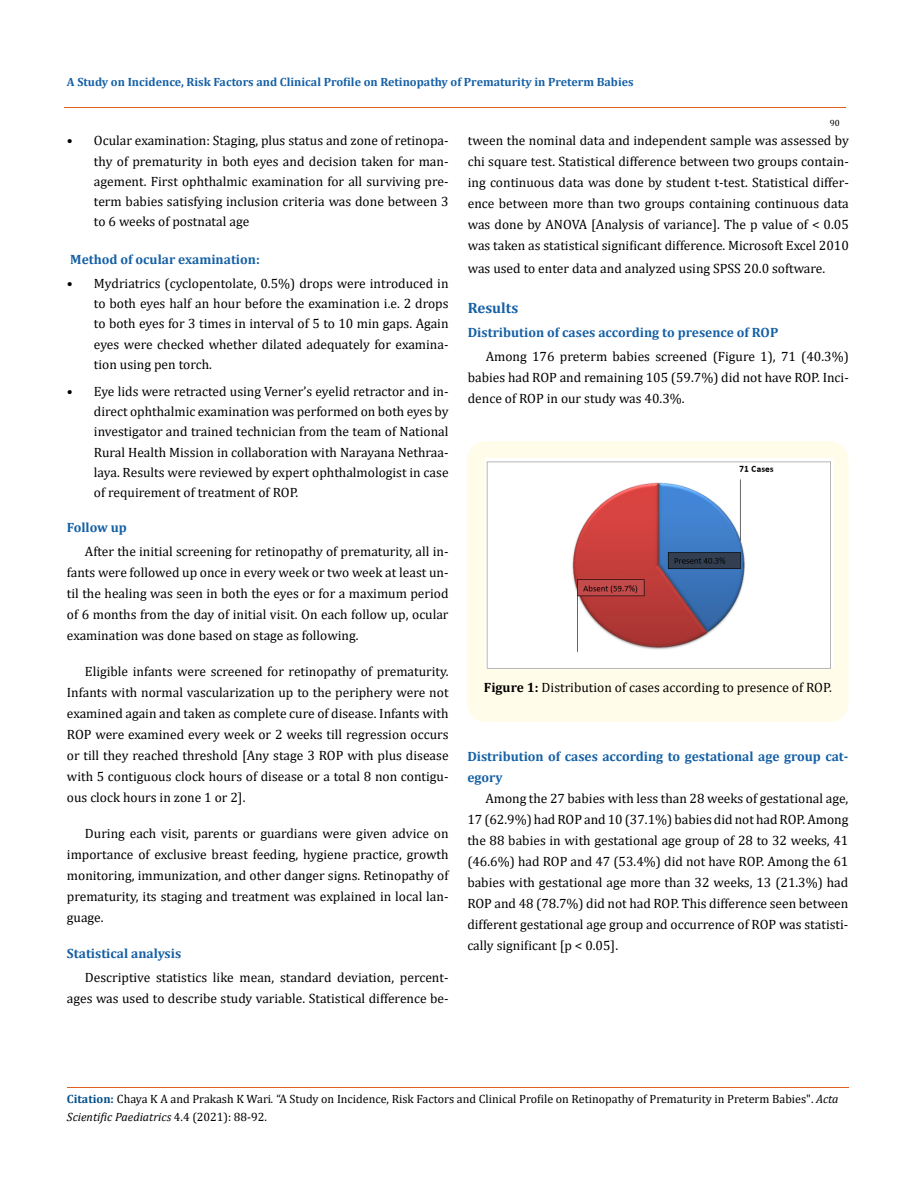
<style>
.page{position:relative;width:917px;height:1188px;background:#fff}
.page>*{position:absolute;margin:0;border:0;box-sizing:border-box;transform-origin:0 0}
.t1{font:700 15px "Cambria";color:#1560a6}
.t2{font:13.5px/21px "Cambria";color:#000;text-align:justify}
.t3{font:700 13.5px/21px "Cambria";color:#1560a6}
.t4{font:12px/18px "Cambria";color:#000}
.t5{font:700 12px "Cambria";color:#1560a6}
.t6{font:9px "Cambria";color:#000}
.s1{font-weight:700}
.s2{font-weight:700;color:#035089}
.s3{font-style:italic}
</style>
<div class="page">
<div style="left:467px;top:441px;width:381px;height:281px;background:#fffde9;border-radius:18px"></div>
<img style="left:485px;top:459px;width:348px;height:210px">
<hr style="left:64px;top:108px;width:781px;height:1px;background:#e05d1a">
<hr style="left:67px;top:1087px;width:781px;height:1px;background:#e05d1a">
<p class="t5" style="left:67px;top:73px;width:568px">A Study on Incidence, Risk Factors and Clinical Profile on Retinopathy of Prematurity in Preterm Babies</p>
<p class="t6" style="left:829px;top:118px;width:11px">90</p>
<p class="t2" style="left:94px;top:131px;width:356px;line-height:20.2px;text-indent:-27px">• Ocular examination: Staging, plus status and zone of retinopa&shy;thy of prematurity in both eyes and decision taken for man&shy;agement. First ophthalmic examination for all surviving pre&shy;term babies satisfying inclusion criteria was done between 3 to 6 weeks of postnatal age</p>
<p class="t3" style="left:70px;top:248px;width:191px">Method of ocular examination:</p>
<p class="t2" style="left:94px;top:273px;width:356px;line-height:20.2px;text-indent:-27px">• Mydriatrics (cyclopentolate, 0.5%) drops were introduced in to both eyes half an hour before the examination i.e. 2 drops to both eyes for 3 times in interval of 5 to 10 min gaps. Again eyes were checked whether dilated adequately for examina&shy;tion using pen torch.</p>
<p class="t2" style="left:94px;top:381px;width:356px;line-height:20.2px;text-indent:-27px">• Eye lids were retracted using Verner’s eyelid retractor and in&shy;direct ophthalmic examination was performed on both eyes by investigator and trained technician from the team of National Rural Health Mission in collaboration with Narayana Nethraa&shy;laya. Results were reviewed by expert ophthalmologist in case of requirement of treatment of ROP.</p>
<p class="t3" style="left:67px;top:517px;width:62px">Follow up</p>
<p class="t2" style="left:67px;top:541px;width:383px;text-indent:18px">After the initial screening for retinopathy of prematurity, all in&shy;fants were followed up once in every week or two week at least un&shy;til the healing was seen in both the eyes or for a maximum period of 6 months from the day of initial visit. On each follow up, ocular examination was done based on stage as following.</p>
<p class="t2" style="left:67px;top:661px;width:383px;text-indent:18px">Eligible infants were screened for retinopathy of prematurity.<br>Infants with normal vascularization up to the periphery were not examined again and taken as complete cure of disease. Infants with ROP were examined every week or 2 weeks till regression occurs or till they reached threshold [Any stage 3 ROP with plus disease with 5 contiguous clock hours of disease or a total 8 non contigu&shy;ous clock hours in zone 1 or 2].</p>
<p class="t2" style="left:67px;top:823px;width:383px;text-indent:18px">During each visit, parents or guardians were given advice on importance of exclusive breast feeding, hygiene practice, growth monitoring, immunization, and other danger signs. Retinopathy of prematurity, its staging and treatment was explained in local lan&shy;guage.</p>
<p class="t3" style="left:67px;top:942px;width:116px">Statistical analysis</p>
<p class="t2" style="left:67px;top:967px;width:383px;text-align:right">Descriptive statistics like mean, standard deviation, percent&shy;ages was used to describe study variable. Statistical difference be-</p>
<p class="t2" style="left:468px;top:130px;width:382px">tween the nominal data and independent sample was assessed by chi square test. Statistical difference between two groups contain&shy;ing continuous data was done by student t-test. Statistical differ&shy;ence between more than two groups containing continuous data was done by ANOVA [Analysis of variance]. The p value of &lt; 0.05 was taken as statistical significant difference. Microsoft Excel 2010</p>
<p class="t2" style="left:468px;top:258px;width:359px">was used to enter data and analyzed using SPSS 20.0 software.</p>
<p class="t1" style="left:468px;top:297px;width:52px">Results</p>
<p class="t3" style="left:468px;top:321px;width:312px">Distribution of cases according to presence of ROP</p>
<p class="t2" style="left:468px;top:345px;width:382px;text-indent:18px">Among 176 preterm babies screened (Figure 1), 71 (40.3%) babies had ROP and remaining 105 (59.7%) did not have ROP. Inci&shy;dence of ROP in our study was 40.3%.</p>
<p class="t2" style="left:484px;top:677px;width:349px"><span class="s1">Figure 1:</span> Distribution of cases according to presence of ROP.</p>
<p class="t3" style="left:467px;top:745px;width:382px">Distribution of cases according to gestational age group cat&shy;egory</p>
<p class="t2" style="left:467px;top:787px;width:382px;text-indent:18px">Among the 27 babies with less than 28 weeks of gestational age, 17 (62.9%) had ROP and 10 (37.1%) babies did not had ROP. Among the 88 babies in with gestational age group of 28 to 32 weeks, 41 (46.6%) had ROP and 47 (53.4%) did not have ROP. Among the 61 babies with gestational age more than 32 weeks, 13 (21.3%) had ROP and 48 (78.7%) did not had ROP. This difference seen between different gestational age group and occurrence of ROP was statisti&shy;cally significant [p &lt; 0.05].</p>
<p class="t4" style="left:67px;top:1090px;width:773px"><span class="s2">Citation:</span> Chaya K A and Prakash K Wari<span class="s3">.</span> “A Study on Incidence, Risk Factors and Clinical Profile on Retinopathy of Prematurity in Preterm Babies". <span class="s3">Acta<br>Scientific Paediatrics</span> 4.4 (2021): 88-92.</p>
</div>
